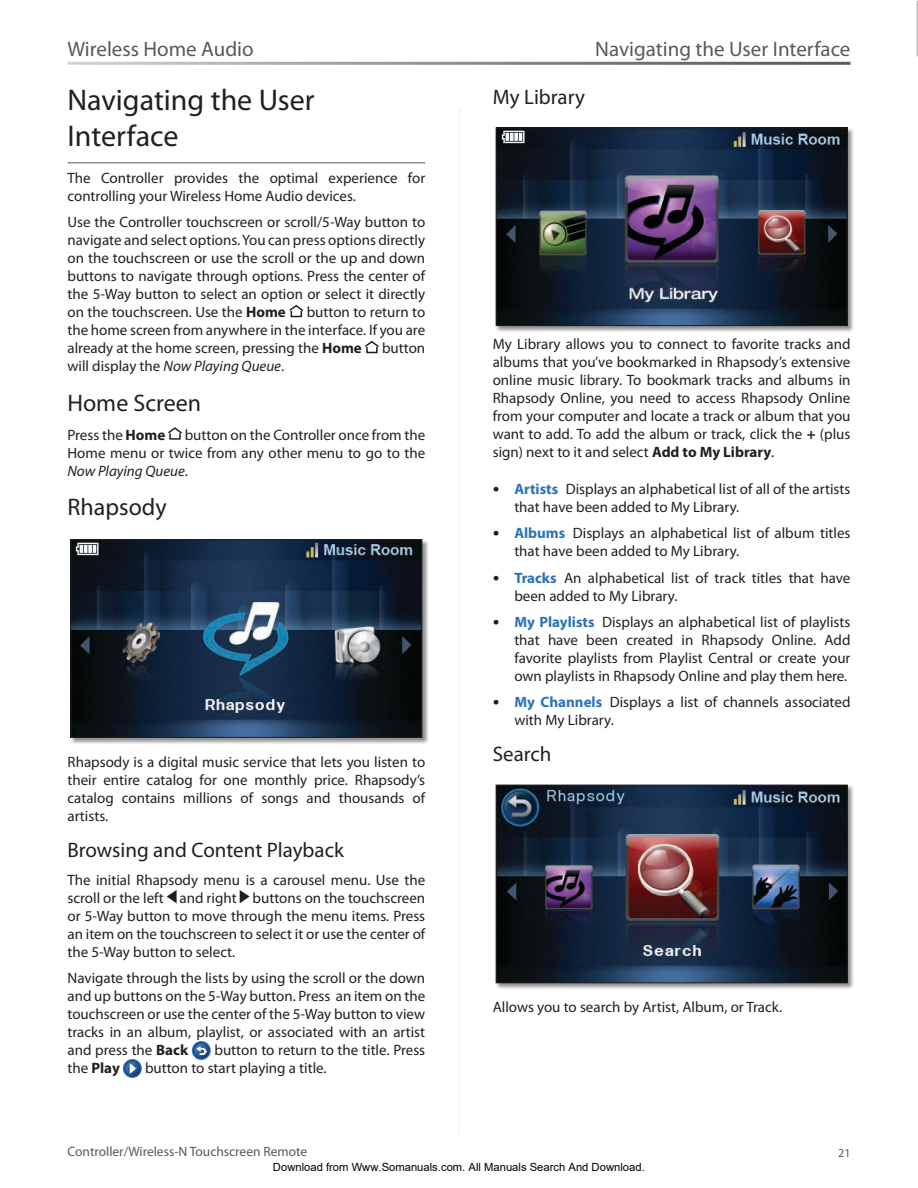
<style>
.page{position:relative;width:918px;height:1188px;background:#fff}
.page>*{position:absolute;margin:0;border:0;box-sizing:border-box;transform-origin:0 0}
.t1{font:30px/36px "Myriad Pro";color:#231f20}
.t2{font:24px "Myriad Pro";color:#231f20}
.t3{font:21px "Myriad Pro";color:#58595b}
.t4{font:21px "Myriad Pro";color:#231f20}
.t5{font:15px/18px "Myriad Pro";color:#231f20;text-align:justify}
.t6{font:700 15px "Myriad Pro";color:#231f20}
.t7{font:13.5px "Myriad Pro";color:#58595b}
.t8{font:12px "Myriad Pro";color:#58595b}
.t9{font:11.25px "Arial";color:#000}
.s1{font-weight:700}
.s2{font-style:italic}
.s3{font-weight:400}
.s4{font-family:"Helvetica Neue";font-weight:500;font-stretch:condensed;font-size:13.5px}
.s5{font-weight:700;color:#2972b9}
</style>
<div class="page">
<hr style="left:916px;top:1px;width:2px;height:55px;background:#bcbec0">
<hr style="left:459px;top:108px;width:1px;height:1026px;background:#bcbec0">
<hr style="left:68px;top:62px;width:782px;height:3px;background:#58595b">
<hr style="left:68px;top:162px;width:357px;height:1px;background:#58595b">
<svg style="left:289px;top:305px;width:14px;height:8px"></svg>
<div style="left:291px;top:310px;width:11px;height:7px;border:2px solid #231f20"></div>
<svg style="left:365px;top:341px;width:14px;height:6px"></svg>
<div style="left:366px;top:346px;width:12px;height:7px;border:2px solid #231f20"></div>
<svg style="left:168px;top:427px;width:14px;height:7px"></svg>
<div style="left:169px;top:433px;width:12px;height:7px;border:2px solid #231f20"></div>
<div style="left:70px;top:539px;width:359px;height:205px;background:#231f20;opacity:.5"></div>
<img style="left:72px;top:541px;width:348px;height:195px">
<div style="left:70px;top:539px;width:352px;height:199px;border:1px solid #231f20"></div>
<svg style="left:167px;top:890px;width:10px;height:13px"></svg>
<svg style="left:240px;top:890px;width:10px;height:13px"></svg>
<svg style="left:192px;top:1041px;width:19px;height:19px"></svg>
<svg style="left:193px;top:1042px;width:16px;height:17px"></svg>
<svg style="left:194px;top:1043px;width:15px;height:15px"></svg>
<svg style="left:195px;top:1046px;width:12px;height:10px"></svg>
<svg style="left:123px;top:1059px;width:19px;height:19px"></svg>
<svg style="left:124px;top:1060px;width:17px;height:17px"></svg>
<svg style="left:125px;top:1061px;width:15px;height:15px"></svg>
<svg style="left:130px;top:1063px;width:7px;height:11px"></svg>
<div style="left:496px;top:127px;width:358px;height:206px;background:#231f20;opacity:.5"></div>
<img style="left:498px;top:130px;width:348px;height:194px">
<div style="left:496px;top:128px;width:352px;height:198px;border:1px solid #231f20"></div>
<div style="left:496px;top:785px;width:358px;height:205px;background:#231f20;opacity:.5"></div>
<img style="left:498px;top:787px;width:348px;height:194px">
<div style="left:496px;top:785px;width:352px;height:198px;border:1px solid #231f20"></div>
<h3 class="t3" style="left:68px;top:36px;width:188px">Wireless Home Audio</h3>
<h1 class="t1" style="left:68px;top:82px;width:249px">Navigating the User<br>Interface</h1>
<p class="t5" style="left:68px;top:169px;width:359px">The Controller provides the optimal experience for controlling your Wireless Home Audio devices.</p>
<p class="t5" style="left:68px;top:213px;width:359px">Use the Controller touchscreen or scroll/5-Way button to navigate and select options. You can press options directly on the touchscreen or use the scroll or the up and down buttons to navigate through options. Press the center of the 5-Way button to select an option or select it directly on the touchscreen. Use the <span class="s1">Home</span></p>
<p class="t5" style="left:67px;top:303px;width:359px;text-indent:239px">button to return to the home screen from anywhere in the interface. If you are already at the home screen, pressing the <span class="s1">Home</span></p>
<p class="t5" style="left:382px;top:339px;width:45px">button</p>
<p class="t5" style="left:67px;top:357px;width:218px">will display the <span class="s2">Now Playing Queue</span>.</p>
<h2 class="t2" style="left:68px;top:388px;width:135px">Home Screen</h2>
<p class="t5" style="left:68px;top:425px;width:99px">Press the <span class="s1">Home</span></p>
<p class="t5" style="left:68px;top:425px;width:359px;text-indent:117px">button on the Controller once from the Home menu or twice from any other menu to go to the <span class="s2">Now Playing Queue</span>.</p>
<h2 class="t2" style="left:68px;top:492px;width:101px">Rhapsody</h2>
<p class="t5" style="left:68px;top:752px;width:359px">Rhapsody is a digital music service that lets you listen to their entire catalog for one monthly price. Rhapsody’s catalog contains millions of songs and thousands of artists.</p>
<h3 class="t4" style="left:68px;top:837px;width:278px">Browsing and Content Playback</h3>
<p class="t5" style="left:68px;top:871px;width:359px">The initial Rhapsody menu is a carousel menu. Use the scroll or the left and right buttons on the touchscreen or 5-Way button to move through the menu items. Press an item on the touchscreen to select it or use the center of the 5-Way button to select.</p>
<p class="t5" style="left:68px;top:969px;width:359px">Navigate through the lists by using the scroll or the down and up buttons on the 5-Way button. Press an item on the touchscreen or use the center of the 5-Way button to view tracks in an album, playlist, or associated with an artist and press the <span class="s1">Back</span></p>
<p class="t5" style="left:215px;top:1041px;width:212px">button to return to the title. Press</p>
<p class="t6" style="left:68px;top:1059px;width:54px"><span class="s3">the</span> Play</p>
<p class="t5" style="left:145px;top:1059px;width:183px">button to start playing a title.</p>
<h3 class="t4" style="left:493px;top:84px;width:94px">My Library</h3>
<h3 class="t3" style="left:595px;top:36px;width:257px">Navigating the User Interface</h3>
<p class="t5" style="left:493px;top:335px;width:359px">My Library allows you to connect to favorite tracks and albums that you’ve bookmarked in Rhapsody’s extensive online music library. To bookmark tracks and albums in Rhapsody Online, you need to access Rhapsody Online from your computer and locate a track or album that you want to add. To add the album or track, click the <span class="s1">+</span> (plus sign) next to it and select <span class="s1">Add to My Library</span>.</p>
<p class="t5" style="left:514px;top:480px;width:338px;text-indent:-22px"><span class="s4">•</span> <span class="s5">Artists</span> Displays an alphabetical list of all of the artists that have been added to My Library.</p>
<p class="t5" style="left:514px;top:524px;width:338px;text-indent:-22px"><span class="s4">•</span> <span class="s5">Albums</span> Displays an alphabetical list of album titles that have been added to My Library.</p>
<p class="t5" style="left:514px;top:568px;width:338px;text-indent:-22px"><span class="s4">•</span> <span class="s5">Tracks</span> An alphabetical list of track titles that have been added to My Library.</p>
<p class="t5" style="left:514px;top:612px;width:338px;text-indent:-22px"><span class="s4">•</span> <span class="s5">My Playlists</span> Displays an alphabetical list of playlists that have been created in Rhapsody Online. Add favorite playlists from Playlist Central or create your own playlists in Rhapsody Online and play them here.</p>
<p class="t5" style="left:514px;top:692px;width:338px;text-indent:-22px"><span class="s4">•</span> <span class="s5">My Channels</span> Displays a list of channels associated with My Library.</p>
<h3 class="t4" style="left:493px;top:741px;width:60px">Search</h3>
<p class="t5" style="left:493px;top:998px;width:291px">Allows you to search by Artist, Album, or Track.</p>
<p class="t7" style="left:68px;top:1143px;width:241px">Controller/Wireless-N Touchscreen Remote</p>
<p class="t8" style="left:838px;top:1146px;width:14px">21</p>
<p class="t9" style="left:273px;top:1160px;width:373px">Download from Www.Somanuals.com. All Manuals Search And Download.</p>
</div>
